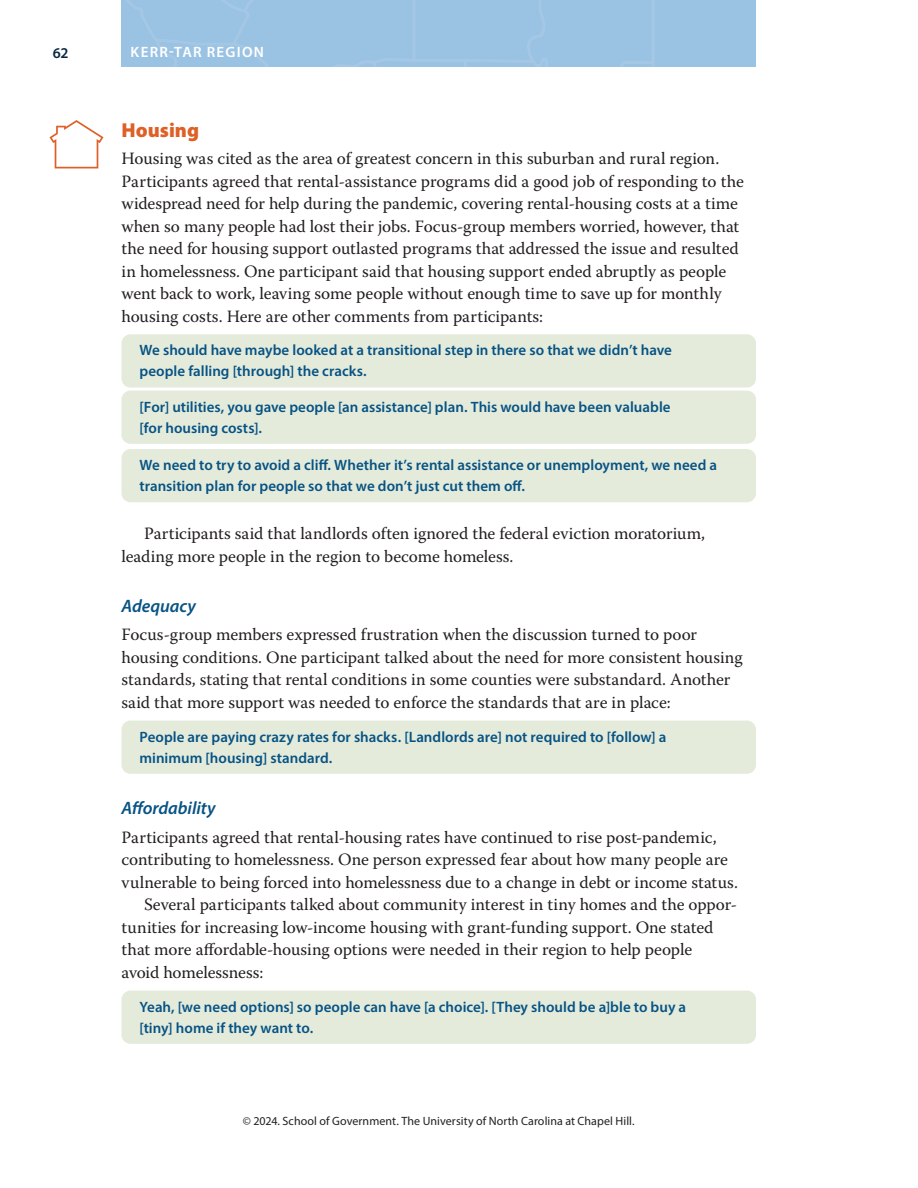
<style>
.page{position:relative;width:918px;height:1188px;background:#fff}
.page>*{position:absolute;margin:0;border:0;box-sizing:border-box;transform-origin:0 0}
.RS_B_head{font:900 20.25px "Myriad Pro";color:#de6027}
.RS_C_head{font:italic 600 18px "Myriad Pro";letter-spacing:-.005em;color:#075384}
._01_BT__no_indent{font:17.25px/22.5px "Warnock Pro";letter-spacing:-.005em;color:#231f20}
._01_BT_indent{font:17.25px/22.5px "Warnock Pro";letter-spacing:-.005em;color:#231f20}
._01_BT__indent_after{font:17.25px/22.5px "Warnock Pro";letter-spacing:-.005em;color:#231f20}
.Pull_Quote{font:600 15px/21px "Myriad Pro";color:#075384}
.Pull_Quote_1-last{font:600 15px/21px "Myriad Pro";color:#075384}
.Pull_Quote_1{font:600 15px/21px "Myriad Pro";color:#075384}
.t1{font:600 15px "Myriad Pro";letter-spacing:.08em;color:#fff}
.t2{font:600 15px "Myriad Pro";color:#092940}
.t3{font:12px "Myriad Pro";letter-spacing:.005em;color:#231f20}
</style>
<div class="page">
<div style="left:122px;top:0;width:634px;height:67px;background:#9ac2e3"></div>
<div style="left:122px;top:334px;width:634px;height:54px;background:#e4ebdb;border-radius:9px"></div>
<div style="left:122px;top:391px;width:634px;height:53px;background:#e4ebdb;border-radius:9px"></div>
<div style="left:122px;top:449px;width:634px;height:53px;background:#e4ebdb;border-radius:9px"></div>
<div style="left:122px;top:721px;width:634px;height:53px;background:#e4ebdb;border-radius:9px"></div>
<div style="left:122px;top:991px;width:634px;height:53px;background:#e4ebdb;border-radius:9px"></div>
<svg style="left:50px;top:120px;width:54px;height:48px"></svg>
<p class="t2" style="left:53px;top:43px;width:17px">62</p>
<p class="t1" style="left:131px;top:42px;width:20px">Kerr</p>
<p class="t1" style="left:169px;top:42px;width:66px">-Tar REGIO</p>
<p class="t1" style="left:254px;top:42px;width:12px">N</p>
<p class="RS_B_head" style="left:122px;top:116px;width:79px">Housing</p>
<p class="_01_BT__no_indent" style="left:122px;top:147px;width:624px">Housing was cited as the area of greatest concern in this suburban and rural region.<br>Participants agreed that rental-assistance programs did a good job of responding to the widespread need for help during the pandemic, covering rental-housing costs at a time when so many people had lost their jobs. Focus-group members worried, however, that the need for housing support outlasted programs that addressed the issue and resulted in homelessness. One participant said that housing support ended abruptly as people went back to work, leaving some people without enough time to save up for monthly housing costs. Here are other comments from participants:</p>
<p class="Pull_Quote" style="left:140px;top:339px;width:534px">We should have maybe looked at a transitional step in there so that we didn’t have people falling [through] the cracks.</p>
<p class="Pull_Quote_1" style="left:140px;top:396px;width:533px">[For] utilities, you gave people [an assistance] plan. This would have been valuable [for housing costs].</p>
<p class="Pull_Quote_1-last" style="left:140px;top:454px;width:579px">We need to try to avoid a cliff. Whether it’s rental assistance or unemployment, we need a transition plan for people so that we don’t just cut them off.</p>
<p class="_01_BT__indent_after" style="left:122px;top:522px;width:585px;text-indent:22px">Participants said that landlords often ignored the federal eviction moratorium, leading more people in the region to become homeless.</p>
<p class="RS_C_head" style="left:122px;top:594px;width:76px">Adequacy</p>
<p class="_01_BT__no_indent" style="left:122px;top:623px;width:623px">Focus-group members expressed frustration when the discussion turned to poor housing conditions. One participant talked about the need for more consistent housing standards, stating that rental conditions in some counties were substandard. Another said that more support was needed to enforce the standards that are in place:</p>
<p class="Pull_Quote" style="left:140px;top:726px;width:529px">People are paying crazy rates for shacks. [Landlords are] not required to [follow] a minimum [housing] standard.</p>
<p class="RS_C_head" style="left:122px;top:797px;width:96px">Affordability</p>
<p class="_01_BT__no_indent" style="left:122px;top:826px;width:618px">Participants agreed that rental-housing rates have continued to rise post-pandemic, contributing to homelessness. One person expressed fear about how many people are vulnerable to being forced into homelessness due to a change in debt or income status.</p>
<p class="_01_BT_indent" style="left:122px;top:893px;width:616px;text-indent:22px">Several participants talked about community interest in tiny homes and the oppor&shy;tunities for increasing low-income housing with grant-funding support. One stated that more affordable-housing options were needed in their region to help people<br>avoid homelessness:</p>
<p class="Pull_Quote" style="left:140px;top:996px;width:548px">Yeah, [we need options] so people can have [a choice]. [They should be a]ble to buy a [tiny] home if they want to.</p>
<p class="t3" style="left:243px;top:1114px;width:393px">© 2024. School of Government. The University of North Carolina at Chapel Hill.</p>
</div>
